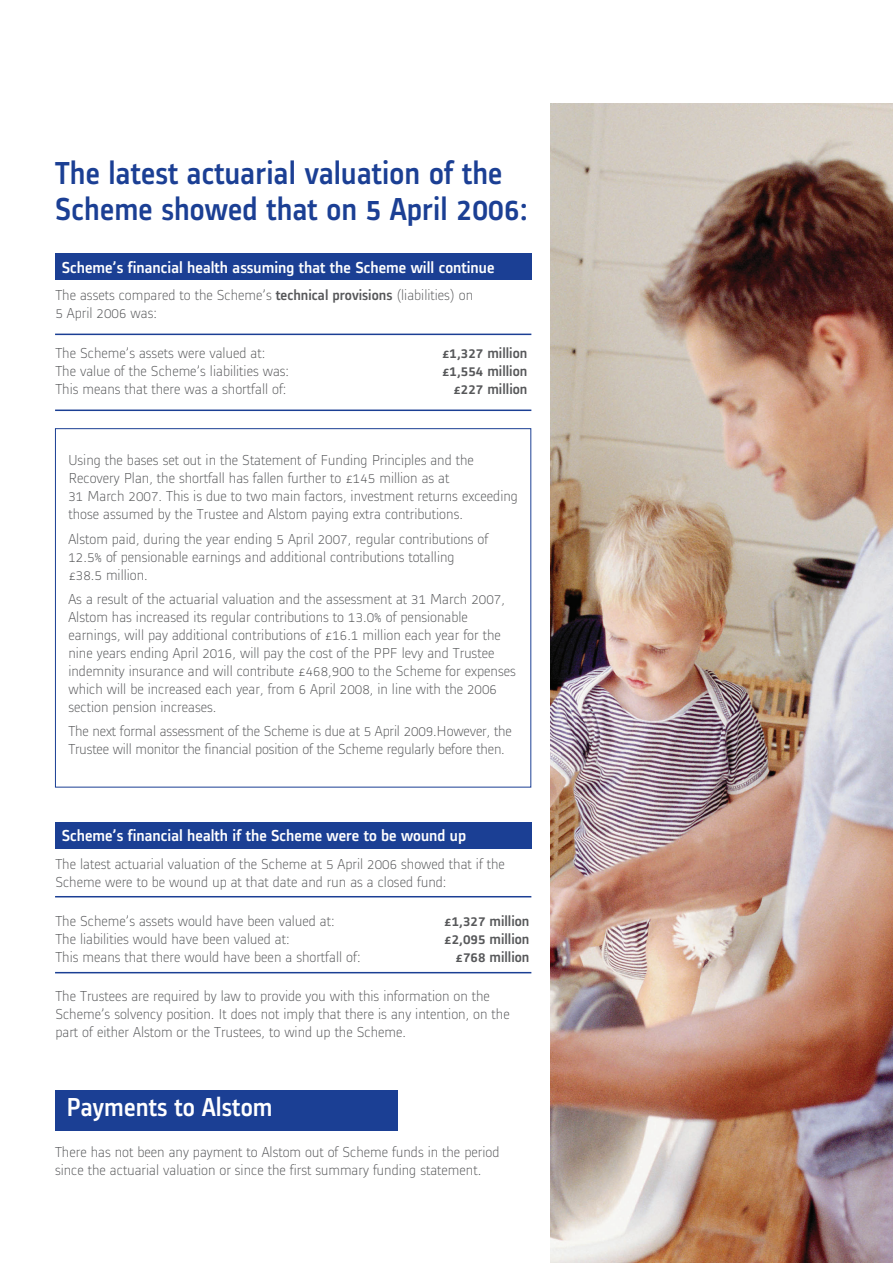
<style>
.page{position:relative;width:893px;height:1263px;background:#fff}
.page>*{position:absolute;margin:0;border:0;box-sizing:border-box;transform-origin:0 0}
.t1{font:500 33px/36px "Alstom";letter-spacing:.005em;color:#1b3f94;scale:.95 1}
.t2{font:500 27px "Alstom";letter-spacing:.005em;color:#fff;scale:.95 1}
.t3{font:500 16.5px "Alstom";color:#fff}
.t4{font:300 15px/18px "Alstom";color:#57585a}
.t5{font:500 15px "Alstom";color:#57585a}
.s1{font-weight:500}
</style>
<div class="page">
<img style="left:551px;top:104px;width:342px;height:1159px">
<div style="left:55px;top:254px;width:476px;height:26px;background:#1b3f94"></div>
<div style="left:55px;top:822px;width:476px;height:27px;background:#1b3f94"></div>
<div style="left:55px;top:1090px;width:342px;height:41px;background:#1b3f94"></div>
<hr style="left:55px;top:334px;width:476px;height:1px;background:#1b3f94">
<hr style="left:55px;top:410px;width:476px;height:1px;background:#1b3f94">
<hr style="left:55px;top:896px;width:476px;height:1px;background:#1b3f94">
<hr style="left:55px;top:972px;width:476px;height:1px;background:#1b3f94">
<h1 class="t1" style="left:55px;top:158px;width:499px">The latest actuarial valuation of the<br>Scheme showed that on 5 April 2006:</h1>
<p class="t3" style="left:62px;top:261px;width:434px">Scheme’s financial health assuming that the Scheme will continue</p>
<p class="t4" style="left:55px;top:287px;width:419px">The assets compared to the Scheme’s <span class="s1">technical provisions</span> (liabilities) on<br>5 April 2006 was:</p>
<p class="t4" style="left:55px;top:345px;width:211px">The Scheme’s assets were valued at:</p>
<p class="t5" style="left:442px;top:347px;width:87px">£1,327 million</p>
<p class="t4" style="left:55px;top:363px;width:235px">The value of the Scheme’s liabilities was:</p>
<p class="t5" style="left:442px;top:365px;width:87px">£1,554 million</p>
<p class="t4" style="left:55px;top:381px;width:233px">This means that there was a shortfall of:</p>
<p class="t5" style="left:453px;top:383px;width:75px">£227 million</p>
<p class="t4" style="left:68px;top:452px;width:451px">Using the bases set out in the Statement of Funding Principles and the Recovery Plan, the shortfall has fallen further to £145 million as at<br>31 March 2007. This is due to two main factors, investment returns exceeding those assumed by the Trustee and Alstom paying extra contributions.</p>
<p class="t4" style="left:68px;top:531px;width:421px">Alstom paid, during the year ending 5 April 2007, regular contributions of<br>12.5% of pensionable earnings and additional contributions totalling £38.5 million.</p>
<p class="t4" style="left:68px;top:591px;width:449px">As a result of the actuarial valuation and the assessment at 31 March 2007, Alstom has increased its regular contributions to 13.0% of pensionable earnings, will pay additional contributions of £16.1 million each year for the nine years ending April 2016, will pay the cost of the PPF levy and Trustee indemnity insurance and will contribute £468,900 to the Scheme for expenses which will be increased each year, from 6 April 2008, in line with the 2006 section pension increases.</p>
<p class="t4" style="left:68px;top:723px;width:445px">The next formal assessment of the Scheme is due at 5 April 2009.However, the<br>Trustee will monitor the financial position of the Scheme regularly before then.</p>
<p class="t3" style="left:62px;top:829px;width:406px">Scheme’s financial health if the Scheme were to be wound up</p>
<p class="t4" style="left:55px;top:856px;width:451px">The latest actuarial valuation of the Scheme at 5 April 2006 showed that if the<br>Scheme were to be wound up at that date and run as a closed fund:</p>
<p class="t4" style="left:55px;top:913px;width:281px">The Scheme’s assets would have been valued at:</p>
<p class="t5" style="left:444px;top:915px;width:87px">£1,327 million</p>
<p class="t4" style="left:55px;top:931px;width:236px">The liabilities would have been valued at:</p>
<p class="t5" style="left:444px;top:933px;width:87px">£2,095 million</p>
<p class="t4" style="left:55px;top:949px;width:307px">This means that there would have been a shortfall of:</p>
<p class="t5" style="left:455px;top:951px;width:75px">£768 million</p>
<p class="t4" style="left:55px;top:988px;width:456px">The Trustees are required by law to provide you with this information on the<br>Scheme’s solvency position. It does not imply that there is any intention, on the part of either Alstom or the Trustees, to wind up the Scheme.</p>
<h2 class="t2" style="left:67px;top:1097px;width:218px">Payments to Alstom</h2>
<p class="t4" style="left:55px;top:1144px;width:446px">There has not been any payment to Alstom out of Scheme funds in the period since the actuarial valuation or since the first summary funding statement.</p>
</div>
